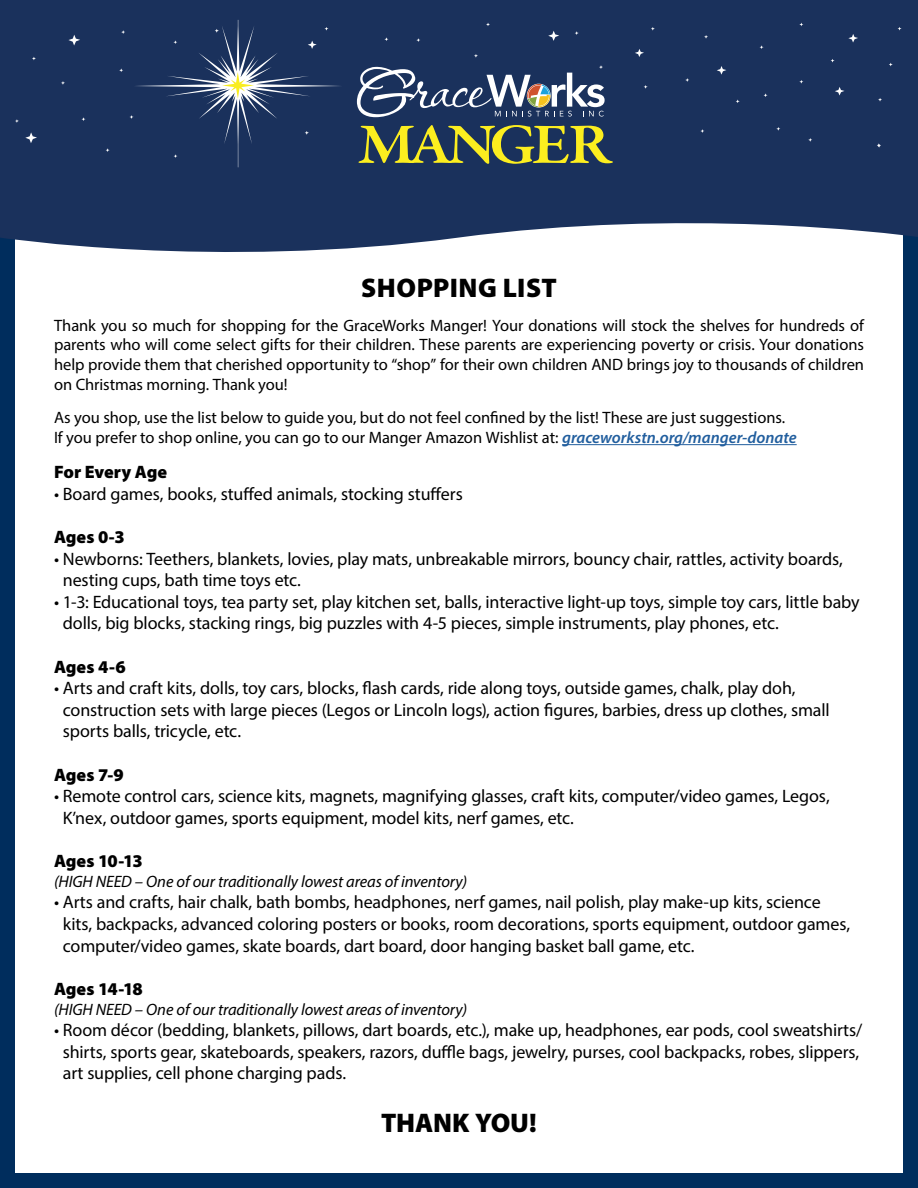
<style>
.page{position:relative;width:918px;height:1188px;background:#fff}
.page>*{position:absolute;margin:0;border:0;box-sizing:border-box;transform-origin:0 0}
.t1{font:900 27px "Myriad Pro";letter-spacing:.01em;color:#000}
.t2{font:900 27px "Myriad Pro";letter-spacing:-.01em;color:#000}
.t3{font:18px/21.6px "Myriad Pro";letter-spacing:-.01em;color:#000}
.t4{font:900 18px "Myriad Pro";color:#000}
.t5{font:16.5px/19.8px "Myriad Pro";letter-spacing:-.005em;color:#000;text-align:justify}
.t6{font:italic 16.5px "Myriad Pro";letter-spacing:-.005em;color:#000}
.s1{font-weight:600;font-style:italic;color:#215e9e}
</style>
<div class="page">
<div style="left:0;top:0;width:918px;height:1188px;border:15px solid #002d5d"></div>
<hr style="left:562px;top:444px;width:235px;height:1px;background:#215e9e">
<svg style="left:0;top:0;width:918px;height:270px;fill:#1a315c"></svg>
<svg style="left:68px;top:35px;width:12px;height:11px"></svg>
<svg style="left:548px;top:31px;width:11px;height:10px"></svg>
<svg style="left:635px;top:49px;width:9px;height:8px"></svg>
<svg style="left:717px;top:66px;width:9px;height:9px"></svg>
<svg style="left:835px;top:87px;width:9px;height:8px"></svg>
<svg style="left:848px;top:34px;width:10px;height:9px"></svg>
<svg style="left:25px;top:132px;width:12px;height:11px"></svg>
<svg style="left:764px;top:93px;width:4px;height:4px"></svg>
<svg style="left:685px;top:78px;width:4px;height:4px"></svg>
<svg style="left:384px;top:37px;width:4px;height:4px"></svg>
<svg style="left:61px;top:81px;width:4px;height:4px"></svg>
<svg style="left:474px;top:54px;width:4px;height:4px"></svg>
<svg style="left:416px;top:38px;width:4px;height:4px"></svg>
<svg style="left:486px;top:23px;width:4px;height:3px"></svg>
<svg style="left:736px;top:99px;width:4px;height:4px"></svg>
<svg style="left:700px;top:129px;width:4px;height:4px"></svg>
<svg style="left:808px;top:138px;width:4px;height:4px"></svg>
<svg style="left:704px;top:35px;width:4px;height:4px"></svg>
<svg style="left:651px;top:27px;width:4px;height:4px"></svg>
<svg style="left:575px;top:31px;width:4px;height:4px"></svg>
<svg style="left:644px;top:85px;width:4px;height:4px"></svg>
<svg style="left:898px;top:27px;width:4px;height:3px"></svg>
<svg style="left:776px;top:127px;width:4px;height:4px"></svg>
<svg style="left:799px;top:23px;width:4px;height:3px"></svg>
<svg style="left:799px;top:80px;width:4px;height:4px"></svg>
<svg style="left:889px;top:63px;width:4px;height:3px"></svg>
<svg style="left:831px;top:59px;width:4px;height:3px"></svg>
<svg style="left:878px;top:98px;width:4px;height:4px"></svg>
<svg style="left:15px;top:119px;width:4px;height:4px"></svg>
<svg style="left:760px;top:45px;width:4px;height:4px"></svg>
<svg style="left:877px;top:143px;width:4px;height:5px"></svg>
<svg style="left:32px;top:57px;width:4px;height:3px"></svg>
<svg style="left:119px;top:20px;width:223px;height:147px"></svg>
<svg style="left:82px;top:117px;width:4px;height:4px"></svg>
<svg style="left:106px;top:148px;width:4px;height:4px"></svg>
<svg style="left:357px;top:65px;width:248px;height:52px"></svg>
<svg style="left:359px;top:125px;width:254px;height:39px"></svg>
<h1 class="t1" style="left:361px;top:270px;width:197px">SHOPPING LIST</h1>
<p class="t5" style="left:54px;top:315px;width:812px">Thank you so much for shopping for the GraceWorks Manger! Your donations will stock the shelves for hundreds of parents who will come select gifts for their children. These parents are experiencing poverty or crisis. Your donations help provide them that cherished opportunity to “shop” for their own children AND brings joy to thousands of children on Christmas morning. Thank you!</p>
<p class="t5" style="left:54px;top:408px;width:744px">As you shop, use the list below to guide you, but do not feel confined by the list! These are just suggestions.<br>If you prefer to shop online, you can go to our Manger Amazon Wishlist at: <span class="s1">graceworkstn.org/manger-donate</span></p>
<p class="t4" style="left:54px;top:460px;width:115px">For Every Age</p>
<p class="t3" style="left:54px;top:483px;width:410px">• Board games, books, stuffed animals, stocking stuffers</p>
<p class="t4" style="left:54px;top:525px;width:72px">Ages 0-3</p>
<p class="t3" style="left:63px;top:547px;width:782px;text-indent:-9px">• Newborns: Teethers, blankets, lovies, play mats, unbreakable mirrors, bouncy chair, rattles, activity boards, nesting cups, bath time toys etc.</p>
<p class="t3" style="left:63px;top:591px;width:798px;text-indent:-9px">• 1-3: Educational toys, tea party set, play kitchen set, balls, interactive light-up toys, simple toy cars, little baby dolls, big blocks, stacking rings, big puzzles with 4-5 pieces, simple instruments, play phones, etc.</p>
<p class="t4" style="left:54px;top:654px;width:73px">Ages 4-6</p>
<p class="t3" style="left:63px;top:677px;width:768px;text-indent:-9px">• Arts and craft kits, dolls, toy cars, blocks, flash cards, ride along toys, outside games, chalk, play doh, construction sets with large pieces (Legos or Lincoln logs), action figures, barbies, dress up clothes, small sports balls, tricycle, etc.</p>
<p class="t4" style="left:54px;top:762px;width:71px">Ages 7-9</p>
<p class="t3" style="left:63px;top:785px;width:768px;text-indent:-9px">• Remote control cars, science kits, magnets, magnifying glasses, craft kits, computer/video games, Legos,<br>K’nex, outdoor games, sports equipment, model kits, nerf games, etc.</p>
<p class="t4" style="left:54px;top:849px;width:90px">Ages 10-13</p>
<p class="t6" style="left:54px;top:871px;width:415px">(HIGH NEED – One of our traditionally lowest areas of inventory)</p>
<p class="t3" style="left:63px;top:891px;width:789px;text-indent:-9px">• Arts and crafts, hair chalk, bath bombs, headphones, nerf games, nail polish, play make-up kits, science kits, backpacks, advanced coloring posters or books, room decorations, sports equipment, outdoor games, computer/video games, skate boards, dart board, door hanging basket ball game, etc.</p>
<p class="t4" style="left:54px;top:977px;width:90px">Ages 14-18</p>
<p class="t6" style="left:54px;top:999px;width:415px">(HIGH NEED – One of our traditionally lowest areas of inventory)</p>
<p class="t3" style="left:63px;top:1019px;width:801px;text-indent:-9px">• Room décor (bedding, blankets, pillows, dart boards, etc.), make up, headphones, ear pods, cool sweatshirts/ shirts, sports gear, skateboards, speakers, razors, duffle bags, jewelry, purses, cool backpacks, robes, slippers, art supplies, cell phone charging pads.</p>
<h1 class="t2" style="left:381px;top:1105px;width:157px">THANK YOU!</h1>
</div>
